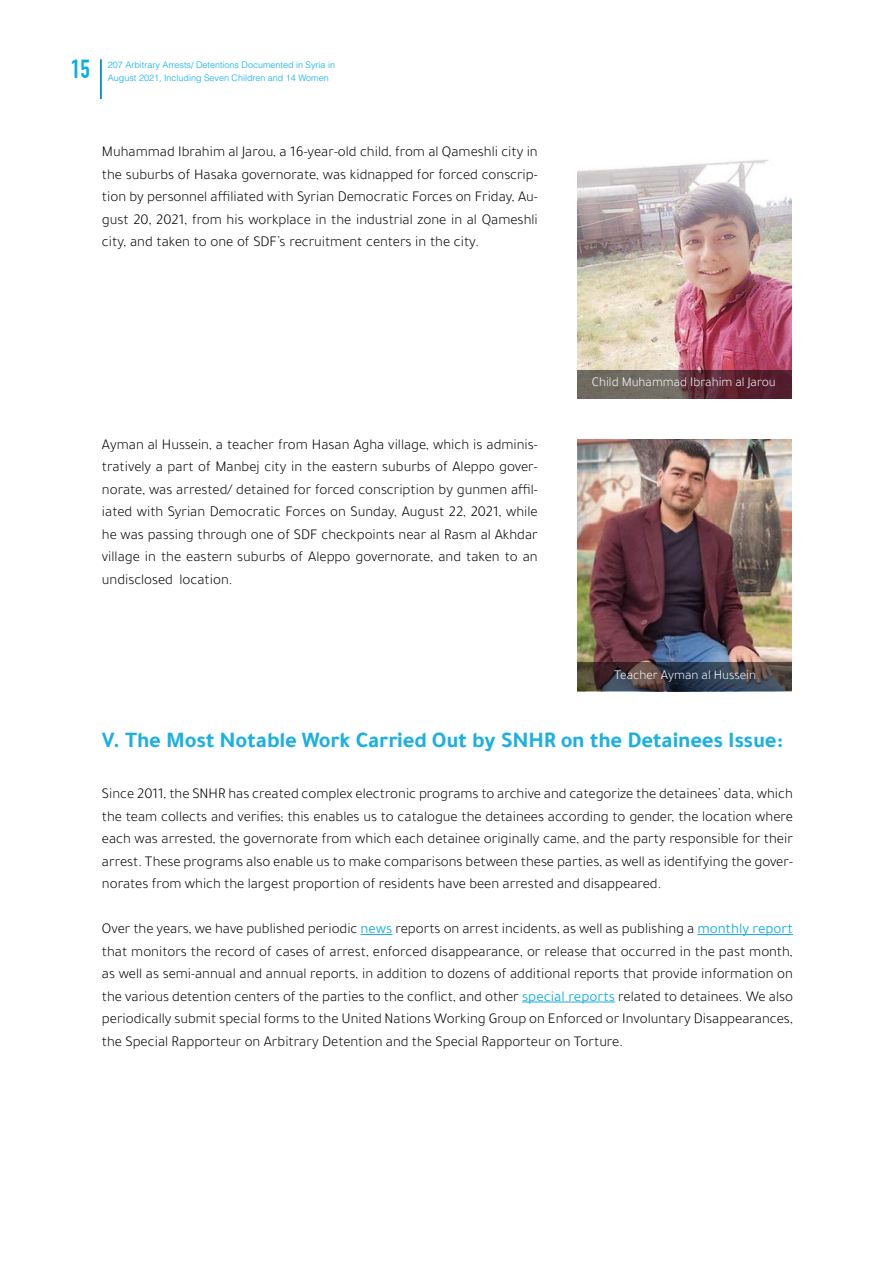
<style>
.page{position:relative;width:893px;height:1263px;background:#fff}
.page>*{position:absolute;margin:0;border:0;box-sizing:border-box;transform-origin:0 0}
.t1{font:700 25.5px "DIN Condensed";color:#00b0e0}
.t2{font:700 22.5px "Tajawal";letter-spacing:-.01em;color:#1ab0e3}
.t3{font:300 15px/22.5px "Tajawal";color:#000;text-align:justify}
.t4{font:300 13.5px "Tajawal";color:#fff}
.t5{font:300 9px "Helvetica";color:#00aeef}
.s1{font-weight:400;color:#1ab0e3}
</style>
<div class="page">
<hr style="left:100px;top:59px;width:2px;height:40px;background:#000;opacity:.75">
<hr style="left:100px;top:60px;width:2px;height:39px;background:#00aeef">
<hr style="left:360px;top:934px;width:33px;height:1px;background:#1ab0e3">
<hr style="left:697px;top:934px;width:96px;height:1px;background:#1ab0e3">
<hr style="left:522px;top:1002px;width:93px;height:1px;background:#1ab0e3">
<img style="left:577px;top:159px;width:214px;height:211px">
<svg style="left:577px;top:370px;width:214px;height:29px;background:#644749"></svg>
<img style="left:577px;top:439px;width:214px;height:223px">
<svg style="left:577px;top:662px;width:214px;height:29px;background:#403f45"></svg>
<h1 class="t1" style="left:71px;top:54px;width:20px">15</h1>
<p class="t5" style="left:108px;top:59px;width:229px">207 Arbitrary Arrests/ Detentions Documented in Syria in</p>
<p class="t5" style="left:108px;top:72px;width:222px">August 2021, Including Seven Children and 14 Women</p>
<p class="t3" style="left:102px;top:141px;width:437px">Muhammad Ibrahim al Jarou a, 16-year-old child, from al Qameshli city in</p>
<p class="t3" style="left:102px;top:163px;width:437px">the suburbs of Hasaka governorate, was kidnapped for forced conscrip-</p>
<p class="t3" style="left:102px;top:186px;width:437px">tion by personnel affiliated with Syrian Democratic Forces on Friday, Au-</p>
<p class="t3" style="left:102px;top:208px;width:437px">gust 20, 2021, from his workplace in the industrial zone in al Qameshli</p>
<p class="t3" style="left:102px;top:231px;width:379px">city, and taken to one of SDFs’ recruitment centers in the city.</p>
<p class="t3" style="left:102px;top:433px;width:437px">Ayman al Hussein a, teacher from Hasan Agha village, which is adminis-</p>
<p class="t3" style="left:102px;top:456px;width:437px">tratively a part of Manbej city in the eastern suburbs of Aleppo gover-</p>
<p class="t3" style="left:102px;top:478px;width:437px">norate, was arrested/ detained for forced conscription by gunmen affil-</p>
<p class="t3" style="left:102px;top:501px;width:437px">iated with Syrian Democratic Forces on Sunday, August 22, 2021, while</p>
<p class="t3" style="left:102px;top:523px;width:437px">he was passing through one of SDF checkpoints near al Rasm al Akhdar village in the eastern suburbs of Aleppo governorate, and taken to an undisclosed location.</p>
<p class="t4" style="left:592px;top:373px;width:186px">Child Muhammad Ibrahim al Jarou</p>
<p class="t4" style="left:614px;top:666px;width:143px">Teacher Ayman al Hussein</p>
<h2 class="t2" style="left:102px;top:723px;width:683px">.V The Most Notable Work Carried Out by SNHR on the Detainees Issue:</h2>
<p class="t3" style="left:102px;top:783px;width:693px">Since 2011, the SNHR has created complex electronic programs to archive and categorize the detainees’ data, which the team collects and verifies; this enables us to catalogue the detainees according to gender, the location where each was arrested, the governorate from which each detainee originally came, and the party responsible for their</p>
<p class="t3" style="left:102px;top:873px;width:561px">norates from which the largest proportion of residents have been arrested and disappeared.</p>
<p class="t3" style="left:102px;top:850px;width:693px">arrest. These programs also enable us to make comparisons between these parties, as well as identifying the gover-</p>
<p class="t3" style="left:102px;top:918px;width:693px">Over the years, we have published periodic <span class="s1">news</span> reports on arrest incidents, as well as publishing a <span class="s1">monthly report </span>that monitors the record of cases of arrest, enforced disappearance, or release that occurred in the past month, as well as semi-annual and annual reports in, addition to dozens of additional reports that provide information on the various detention centers of the parties to the conflict, and other <span class="s1">special reports</span> related to detainees. We also periodically submit special forms to the United Nations Working Group on Enforced or Involuntary Disappearances, the Special Rapporteur on Arbitrary Detention and the Special Rapporteur on Torture.</p>
</div>
